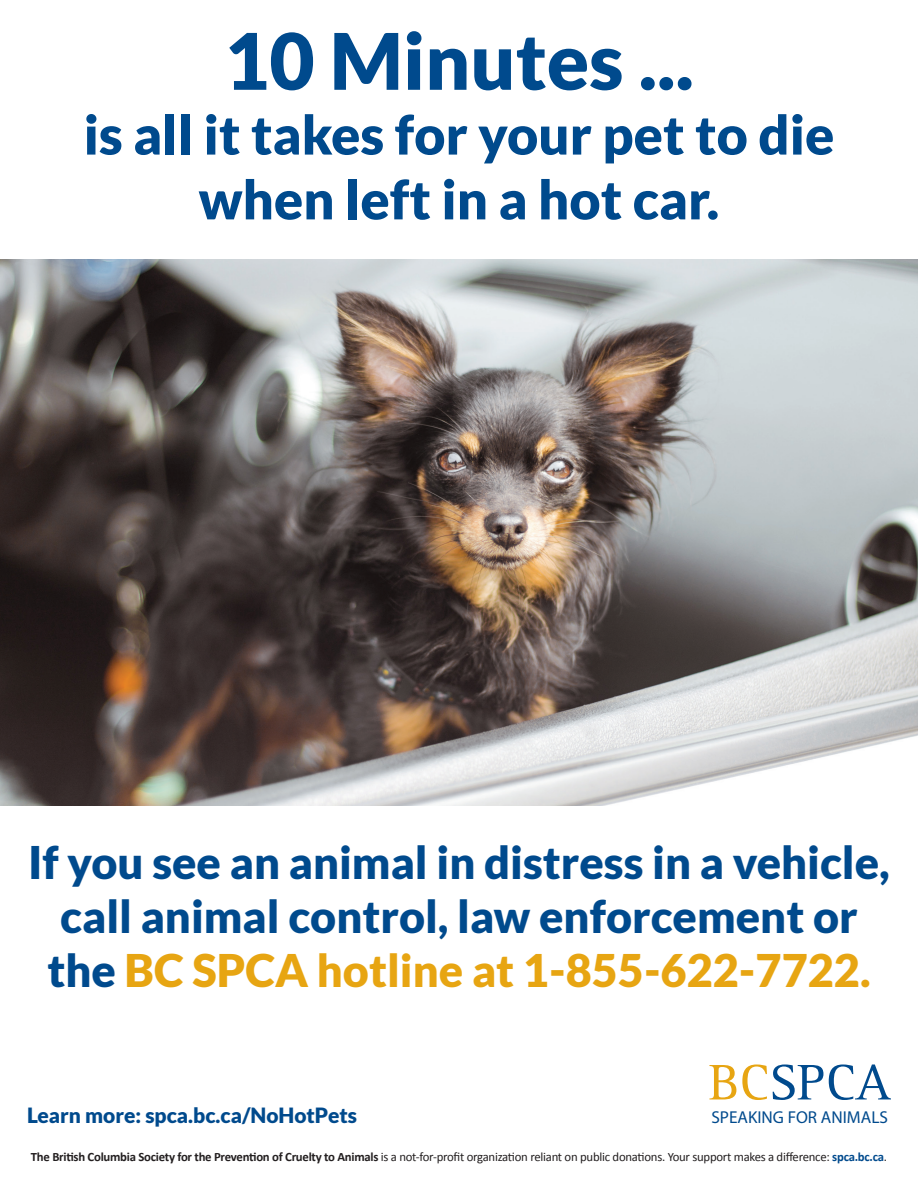
<style>
.page{position:relative;width:918px;height:1188px;background:#fff}
.page>*{position:absolute;margin:0;border:0;box-sizing:border-box;transform-origin:0 0}
.t1{font:900 78px "Lato";color:#004a8d}
.t2{font:900 54px/64.8px "Lato";color:#004a8d;text-align:center}
.t3{font:51.75px "Rotis Serif";color:#004a8d}
.t4{font:900 45px/54px "Lato";color:#004a8d;text-align:center}
.t5{font:900 21px "Lato";color:#004a8d}
.t6{font:17.25px "Univers";color:#004a8d}
.t7{font:12.75px "Calibri";letter-spacing:-.02em;color:#231f20}
.s1{color:#e7a512}
.s2{font-weight:700}
.s3{font-weight:700;color:#004a8d}
</style>
<div class="page">
<img style="left:0;top:259px;width:918px;height:547px">
<h1 class="t1" style="left:224px;top:16px;width:471px">10 Minutes ...</h1>
<h2 class="t2" style="left:84px;top:101px;width:752px">is all it takes for your pet to die when left in a hot car.</h2>
<h3 class="t4" style="left:28px;top:835px;width:863px">If you see an animal in distress in a vehicle, call animal control, law enforcement or the <span class="s1">BC SPCA hotline at 1-855-622-7722.</span></h3>
<h3 class="t5" style="left:27px;top:1103px;width:332px">Learn more: spca.bc.ca/NoHotPets</h3>
<h3 class="t3" style="left:709px;top:1053px;width:184px"><span class="s1">BC</span>SPCA</h3>
<h3 class="t6" style="left:711px;top:1107px;width:178px">SPEAKING FOR ANIMALS</h3>
<p class="t7" style="left:31px;top:1148px;width:858px"><span class="s2">The British Columbia Society for the Prevention of Cruelty to Animals</span> is a not-for-profit organization reliant on public donations. Your support makes a difference: <span class="s3">spca.bc.ca</span>.</p>
</div>
